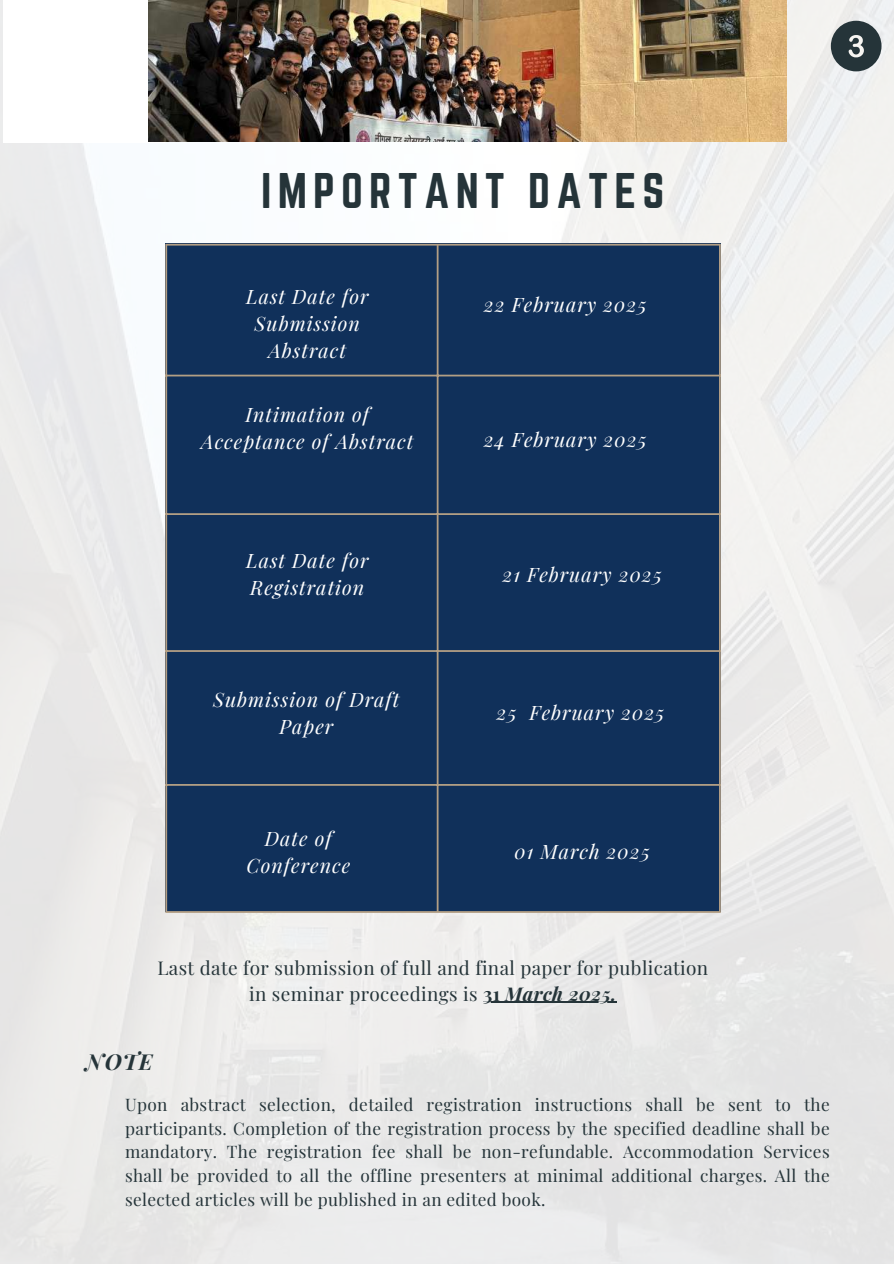
<style>
.page{position:relative;width:894px;height:1264px;background:#fff}
.page>*{position:absolute;margin:0;border:0;box-sizing:border-box;transform-origin:0 0}
.t1{font:43.8px "Norwester";letter-spacing:.14em;color:#253439}
.t2{font:italic 700 21.9px "Playfair Display";color:#253439}
.t3{font:italic 19.8px/27px "Playfair Display";letter-spacing:.05em;color:#fff;text-align:center}
.t4{font:18.9px/25.8px "Playfair Display";letter-spacing:.02em;color:#253439;text-align:center}
.t5{font:17.25px/23.7px "Playfair Display";letter-spacing:.02em;color:#253439;text-align:justify}
.s1{font-weight:700}
.s2{font-weight:700;font-style:italic}
</style>
<div class="page">
<img style="left:0;top:0;width:893px;height:1263px">
<div style="left:165px;top:244px;width:555px;height:668px;background:#10305a"></div>
<hr style="left:483px;top:1001px;width:22px;height:2px;background:#253439">
<hr style="left:505px;top:1001px;width:58px;height:2px;background:#253439">
<hr style="left:563px;top:1001px;width:53px;height:2px;background:#253439">
<div style="left:3px;top:0;width:162px;height:143px;background:#fff"></div>
<img style="left:148px;top:0;width:638px;height:141px">
<div style="left:830px;top:21px;width:51px;height:50px;background:#253439;border-radius:50%"></div>
<svg style="left:848px;top:35px;width:15px;height:22px"></svg>
<h1 class="t1" style="left:261px;top:164px;width:404px">IMPORTANT DATES</h1>
<p class="t3" style="left:246px;top:282px;width:124px">Last Date for<br>Submission<br>Abstract</p>
<p class="t3" style="left:201px;top:400px;width:213px">Intimation of<br>Acceptance of Abstract</p>
<p class="t3" style="left:246px;top:546px;width:124px;text-align:left">Last Date for<br>Registration</p>
<p class="t3" style="left:213px;top:685px;width:188px">Submission of Draft<br>Paper</p>
<p class="t3" style="left:246px;top:823px;width:105px">Date of<br>Conference</p>
<p class="t3" style="left:483px;top:290px;width:164px">22 February 2025</p>
<p class="t3" style="left:483px;top:425px;width:164px">24 February 2025</p>
<p class="t3" style="left:502px;top:560px;width:161px">21 February 2025</p>
<p class="t3" style="left:496px;top:698px;width:169px">25 February 2025</p>
<p class="t3" style="left:514px;top:837px;width:137px">01 March 2025</p>
<p class="t4" style="left:157px;top:954px;width:552px">Last date for submission of full and final paper for publication in seminar proceedings is <span class="s1">31</span> <span class="s2">March 2025.</span></p>
<p class="t2" style="left:85px;top:1046px;width:69px">NOTE</p>
<p class="t5" style="left:125px;top:1092px;width:706px">Upon abstract selection, detailed registration instructions shall be sent to the participants. Completion of the registration process by the specified deadline shall be mandatory. The registration fee shall be non-refundable. Accommodation Services shall be provided to all the offline presenters at minimal additional charges. All the selected articles will be published in an edited book.</p>
</div>
